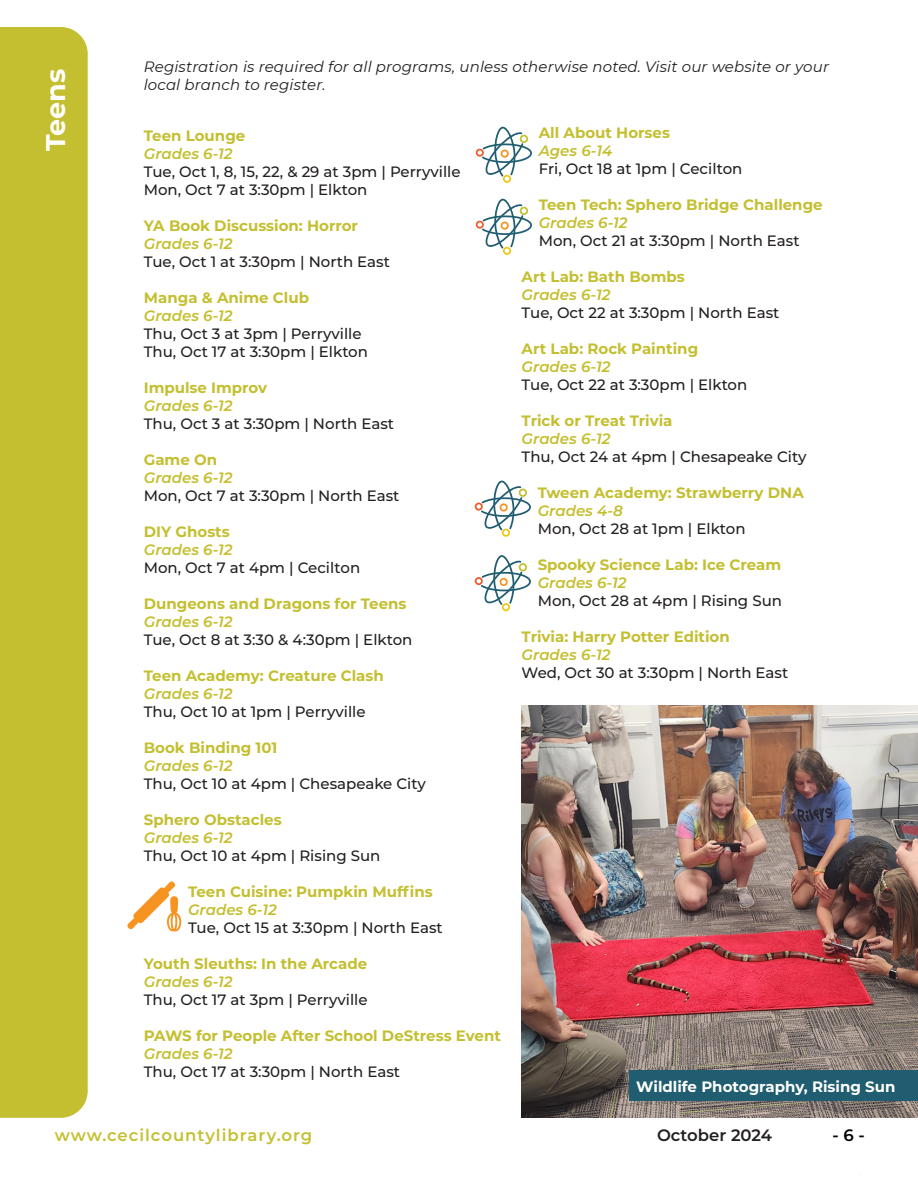
<style>
.page{position:relative;width:918px;height:1188px;background:#fff}
.page>*{position:absolute;margin:0;border:0;box-sizing:border-box;transform-origin:0 0}
.t1{font:700 27px "Montserrat";color:#fff}
.t2{font:600 16.5px "Montserrat";letter-spacing:.06em;color:#c4c031}
.t3{font:600 16.5px "Montserrat";letter-spacing:-.005em;color:#231f20}
.t4{font:600 16.5px "Montserrat";color:#000}
.t5{font:500 15px "Montserrat";color:#231f20}
.t6{font:700 15px/18px "Montserrat";color:#c4bf30}
.t7{font:italic 600 15px "Montserrat";color:#c4bf30}
.t8{font:italic 15px/18px "Montserrat";letter-spacing:.01em;color:#231f20}
.t9{font:700 15px "Montserrat";color:#fff}
.s1{font-weight:600;font-style:italic}
</style>
<div class="page">
<svg style="left:127px;top:881px;width:54px;height:51px"></svg>
<div style="left:0;top:27px;width:88px;height:1091px;background:#c4bf30"></div>
<hr style="left:917px;top:0;width:1px;height:1118px;background:#e5e5e5">
<img style="left:522px;top:705px;width:396px;height:413px">
<svg style="left:475px;top:555px;width:56px;height:56px"></svg>
<svg style="left:475px;top:481px;width:56px;height:56px"></svg>
<svg style="left:476px;top:199px;width:56px;height:56px"></svg>
<svg style="left:476px;top:127px;width:56px;height:56px"></svg>
<div style="left:630px;top:1071px;width:288px;height:30px;background:#215d70"></div>
<p class="t1" style="left:36px;top:151px;width:84px;rotate:-90deg">Teens</p>
<p class="t8" style="left:144px;top:57px;width:687px">Registration is required for all programs, unless otherwise noted. Visit our website or your local branch to register.</p>
<p class="t6" style="left:144px;top:126px;width:103px">Teen Lounge<br><span class="s1">Grades 6-12</span></p>
<p class="t5" style="left:144px;top:161px;width:318px">Tue, Oct 1, 8, 15, 22, &amp; 29 at 3pm | Perryville</p>
<p class="t5" style="left:144px;top:179px;width:225px">Mon, Oct 7 at 3:30pm | Elkton</p>
<p class="t6" style="left:144px;top:216px;width:216px">YA Book Discussion: Horror</p>
<p class="t7" style="left:144px;top:233px;width:90px">Grades 6-12</p>
<p class="t5" style="left:144px;top:251px;width:248px">Tue, Oct 1 at 3:30pm | North East</p>
<p class="t6" style="left:144px;top:288px;width:167px">Manga &amp; Anime Club</p>
<p class="t7" style="left:144px;top:305px;width:90px">Grades 6-12</p>
<p class="t5" style="left:144px;top:323px;width:219px">Thu, Oct 3 at 3pm | Perryville</p>
<p class="t5" style="left:144px;top:341px;width:226px">Thu, Oct 17 at 3:30pm | Elkton</p>
<p class="t6" style="left:144px;top:378px;width:125px">Impulse Improv</p>
<p class="t7" style="left:144px;top:395px;width:90px">Grades 6-12</p>
<p class="t5" style="left:144px;top:413px;width:252px">Thu, Oct 3 at 3:30pm | North East</p>
<p class="t6" style="left:144px;top:450px;width:75px">Game On</p>
<p class="t7" style="left:144px;top:467px;width:90px">Grades 6-12</p>
<p class="t5" style="left:144px;top:485px;width:257px">Mon, Oct 7 at 3:30pm | North East</p>
<p class="t6" style="left:144px;top:522px;width:87px">DIY Ghosts</p>
<p class="t7" style="left:144px;top:539px;width:90px">Grades 6-12</p>
<p class="t5" style="left:144px;top:557px;width:218px">Mon, Oct 7 at 4pm | Cecilton</p>
<p class="t6" style="left:144px;top:594px;width:264px">Dungeons and Dragons for Teens</p>
<p class="t7" style="left:144px;top:611px;width:90px">Grades 6-12</p>
<p class="t5" style="left:144px;top:629px;width:270px">Tue, Oct 8 at 3:30 &amp; 4:30pm | Elkton</p>
<p class="t6" style="left:144px;top:666px;width:242px">Teen Academy: Creature Clash</p>
<p class="t7" style="left:144px;top:683px;width:90px">Grades 6-12</p>
<p class="t5" style="left:144px;top:701px;width:223px">Thu, Oct 10 at 1pm | Perryville</p>
<p class="t6" style="left:144px;top:738px;width:135px">Book Binding 101</p>
<p class="t7" style="left:144px;top:755px;width:90px">Grades 6-12</p>
<p class="t5" style="left:144px;top:773px;width:284px">Thu, Oct 10 at 4pm | Chesapeake City</p>
<p class="t6" style="left:144px;top:810px;width:139px">Sphero Obstacles</p>
<p class="t7" style="left:144px;top:827px;width:90px">Grades 6-12</p>
<p class="t5" style="left:144px;top:845px;width:238px">Thu, Oct 10 at 4pm | Rising Sun</p>
<p class="t6" style="left:188px;top:882px;width:246px">Teen Cuisine: Pumpkin Muffins</p>
<p class="t7" style="left:188px;top:899px;width:90px">Grades 6-12</p>
<p class="t5" style="left:188px;top:917px;width:256px">Tue, Oct 15 at 3:30pm | North East</p>
<p class="t6" style="left:144px;top:954px;width:225px">Youth Sleuths: In the Arcade</p>
<p class="t7" style="left:144px;top:971px;width:90px">Grades 6-12</p>
<p class="t5" style="left:144px;top:989px;width:225px">Thu, Oct 17 at 3pm | Perryville</p>
<p class="t6" style="left:144px;top:1026px;width:359px">PAWS for People After School DeStress Event</p>
<p class="t7" style="left:144px;top:1043px;width:90px">Grades 6-12</p>
<p class="t5" style="left:144px;top:1061px;width:258px">Thu, Oct 17 at 3:30pm | North East</p>
<p class="t6" style="left:539px;top:123px;width:133px">All About Horses</p>
<p class="t7" style="left:539px;top:140px;width:75px">Ages 6-14</p>
<p class="t5" style="left:539px;top:158px;width:205px">Fri, Oct 18 at 1pm | Cecilton</p>
<p class="t6" style="left:539px;top:195px;width:285px">Teen Tech: Sphero Bridge Challenge</p>
<p class="t7" style="left:539px;top:212px;width:90px">Grades 6-12</p>
<p class="t5" style="left:539px;top:230px;width:262px">Mon, Oct 21 at 3:30pm | North East</p>
<p class="t6" style="left:522px;top:267px;width:165px">Art Lab: Bath Bombs</p>
<p class="t7" style="left:522px;top:284px;width:90px">Grades 6-12</p>
<p class="t5" style="left:522px;top:302px;width:259px">Tue, Oct 22 at 3:30pm | North East</p>
<p class="t6" style="left:522px;top:339px;width:178px">Art Lab: Rock Painting</p>
<p class="t7" style="left:522px;top:356px;width:90px">Grades 6-12</p>
<p class="t5" style="left:522px;top:374px;width:227px">Tue, Oct 22 at 3:30pm | Elkton</p>
<p class="t6" style="left:522px;top:411px;width:152px">Trick or Treat Trivia</p>
<p class="t7" style="left:522px;top:428px;width:90px">Grades 6-12</p>
<p class="t5" style="left:522px;top:446px;width:286px">Thu, Oct 24 at 4pm | Chesapeake City</p>
<p class="t6" style="left:538px;top:483px;width:268px">Tween Academy: Strawberry DNA</p>
<p class="t7" style="left:538px;top:500px;width:87px">Grades 4-8</p>
<p class="t5" style="left:538px;top:518px;width:209px">Mon, Oct 28 at 1pm | Elkton</p>
<p class="t6" style="left:538px;top:555px;width:245px">Spooky Science Lab: Ice Cream</p>
<p class="t7" style="left:538px;top:572px;width:90px">Grades 6-12</p>
<p class="t5" style="left:538px;top:590px;width:246px">Mon, Oct 28 at 4pm | Rising Sun</p>
<p class="t6" style="left:522px;top:627px;width:210px">Trivia: Harry Potter Edition</p>
<p class="t7" style="left:522px;top:644px;width:90px">Grades 6-12</p>
<p class="t5" style="left:522px;top:662px;width:268px">Wed, Oct 30 at 3:30pm | North East</p>
<p class="t9" style="left:636px;top:1076px;width:261px">Wildlife Photography, Rising Sun</p>
<p class="t2" style="left:55px;top:1123px;width:259px">www.cecilcountylibrary.org</p>
<p class="t3" style="left:657px;top:1123px;width:117px">October 2024</p>
<p class="t4" style="left:833px;top:1123px;width:34px">- 6 -</p>
</div>
